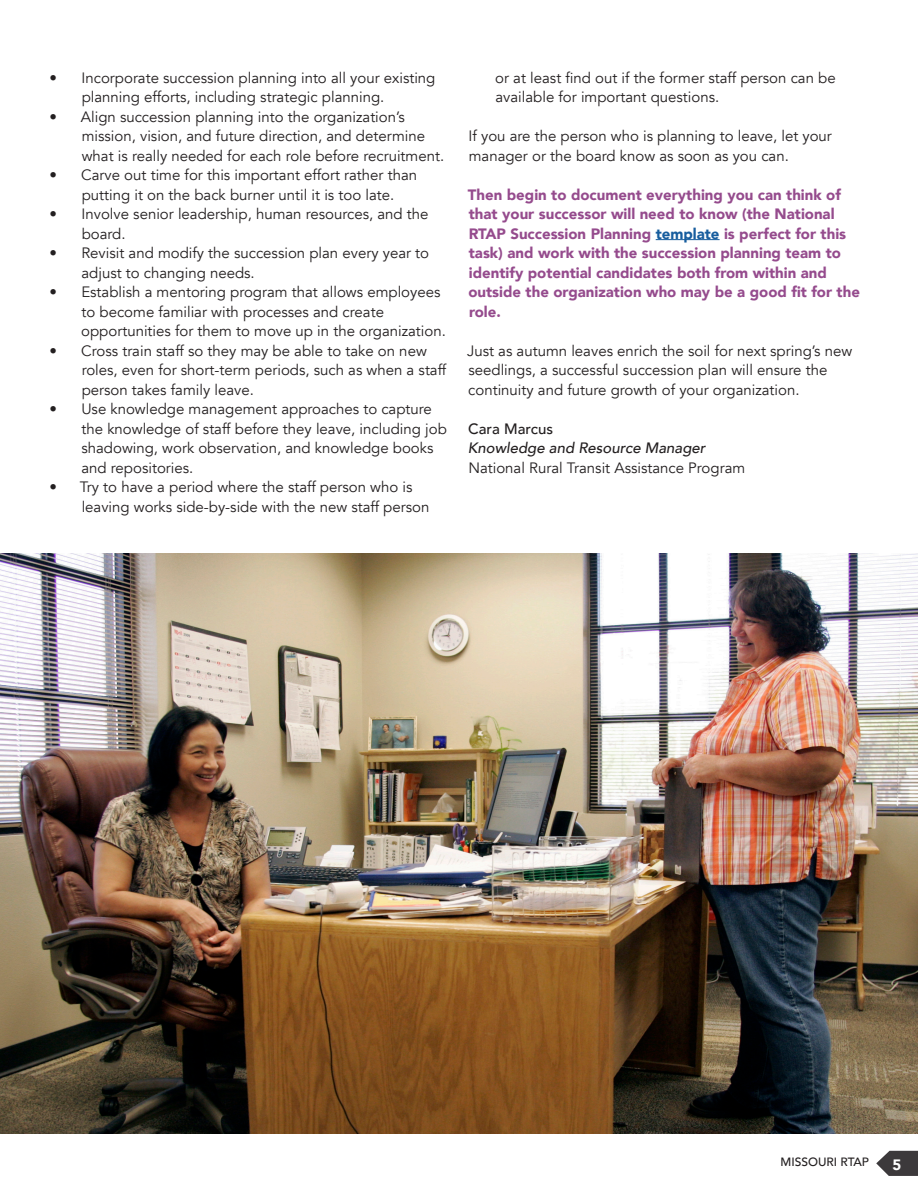
<style>
.page{position:relative;width:918px;height:1188px;background:#fff}
.page>*{position:absolute;margin:0;border:0;box-sizing:border-box;transform-origin:0 0}
.t1{font:15px/19.5px "Avenir";color:#231f20}
.t2{font:900 15px/19.5px "Avenir";color:#954b8d}
.t3{font:italic 500 15px "Avenir";color:#231f20}
.t4{font:500 15px "Avenir";color:#231f20}
.t5{font:900 15px "Avenir";color:#fff}
.t6{font:500 12px "Avenir";color:#231f20}
.s1{color:#175d9e}
</style>
<div class="page">
<svg style="left:876px;top:1151px;width:42px;height:25px"></svg>
<img style="left:0;top:554px;width:918px;height:580px">
<hr style="left:656px;top:239px;width:64px;height:1px;background:#175d9e">
<p class="t1" style="left:82px;top:68px;width:355px;text-indent:-32px">• Incorporate succession planning into all your existing planning efforts, including strategic planning.</p>
<p class="t1" style="left:82px;top:107px;width:364px;text-indent:-32px">• Align succession planning into the organization’s mission, vision, and future direction, and determine what is really needed for each role before recruitment.</p>
<p class="t1" style="left:82px;top:165px;width:337px;text-indent:-32px">• Carve out time for this important effort rather than putting it on the back burner until it is too late.</p>
<p class="t1" style="left:82px;top:204px;width:348px;text-indent:-32px">• Involve senior leadership, human resources, and the board.</p>
<p class="t1" style="left:81px;top:243px;width:349px;text-indent:-32px">• Revisit and modify the succession plan every year to adjust to changing needs.</p>
<p class="t1" style="left:81px;top:282px;width:366px;text-indent:-32px">• Establish a mentoring program that allows employees to become familiar with processes and create opportunities for them to move up in the organization.</p>
<p class="t1" style="left:82px;top:341px;width:366px;text-indent:-32px">• Cross train staff so they may be able to take on new roles, even for short-term periods, such as when a staff person takes family leave.</p>
<p class="t1" style="left:81px;top:399px;width:367px;text-indent:-32px">• Use knowledge management approaches to capture the knowledge of staff before they leave, including job shadowing, work observation, and knowledge books and repositories.</p>
<p class="t1" style="left:82px;top:477px;width:349px;text-indent:-32px">• Try to have a period where the staff person who is leaving works side-by-side with the new staff person</p>
<p class="t1" style="left:495px;top:68px;width:342px">or at least find out if the former staff person can be available for important questions.</p>
<p class="t1" style="left:469px;top:126px;width:365px">If you are the person who is planning to leave, let your manager or the board know as soon as you can.</p>
<p class="t2" style="left:468px;top:184px;width:393px">Then begin to document everything you can think of that your successor will need to know (the National RTAP Succession Planning <span class="s1">template</span> is perfect for this task) and work with the succession planning team to identify potential candidates both from within and outside the organization who may be a good fit for the role.</p>
<p class="t1" style="left:467px;top:341px;width:387px">Just as autumn leaves enrich the soil for next spring’s new seedlings, a successful succession plan will ensure the continuity and future growth of your organization.</p>
<p class="t4" style="left:468px;top:415px;width:86px">Cara Marcus</p>
<p class="t3" style="left:468px;top:439px;width:239px">Knowledge and Resource Manager</p>
<p class="t1" style="left:468px;top:458px;width:278px">National Rural Transit Assistance Program</p>
<p class="t6" style="left:781px;top:1151px;width:90px">MISSOURI RTAP</p>
<p class="t5" style="left:892px;top:1151px;width:10px">5</p>
</div>
